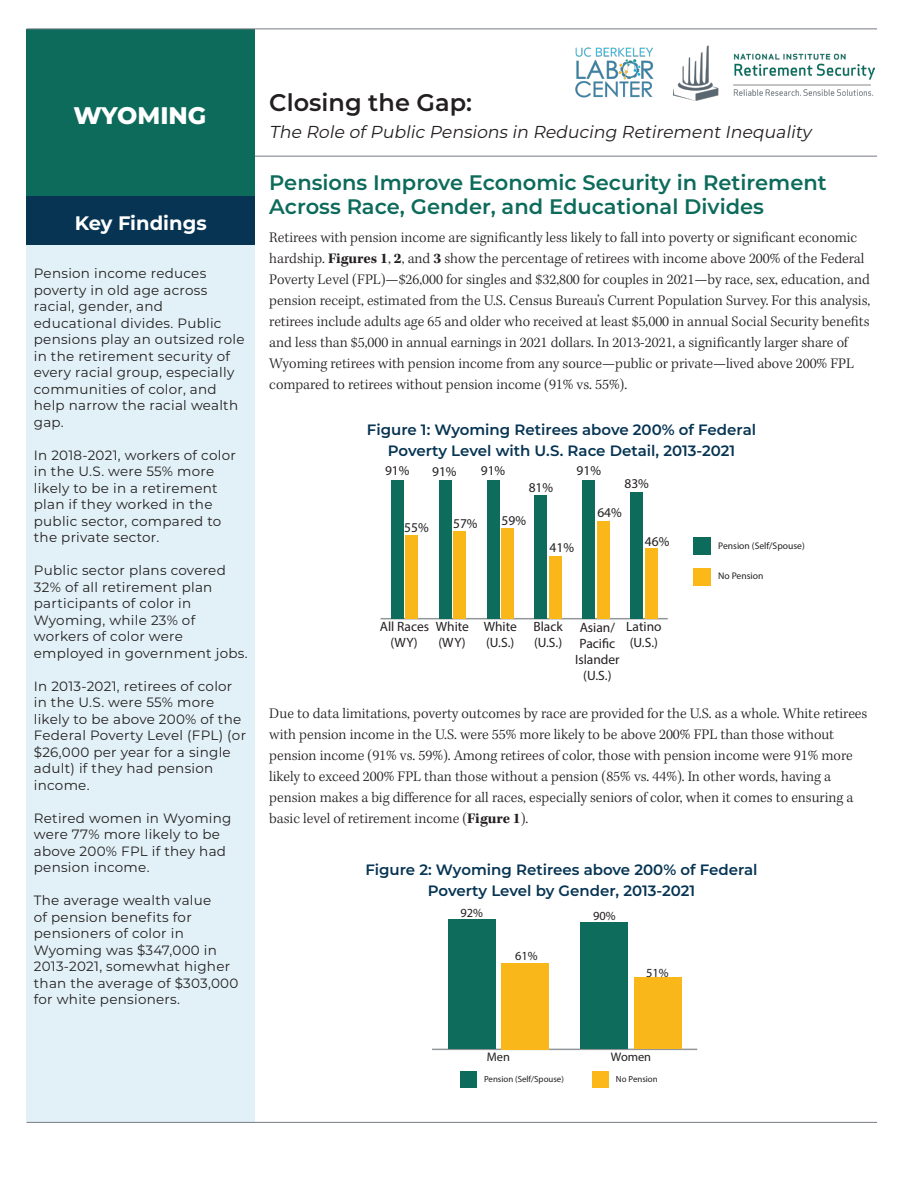
<style>
.page{position:relative;width:918px;height:1188px;background:#fff}
.page>*{position:absolute;margin:0;border:0;box-sizing:border-box;transform-origin:0 0}
.t1{font:600 24px "Montserrat";color:#231f20}
.t2{font:800 24px "Montserrat";color:#fff}
.t3{font:600 21px/24px "Montserrat";color:#0d6b5b}
.t4{font:700 19.5px "Montserrat";color:#fff}
.t5{font:italic 17.25px "Montserrat";color:#231f20}
.t6{font:300 15px/21px "Kepler Std";color:#231f20}
.t7{font:600 15px "Montserrat";color:#063452}
.t8{font:13.5px/16.5px "Montserrat";letter-spacing:.02em;color:#231f20}
.t9{font:13.5px/16.2px "Myriad Pro";color:#231f20}
.t10{font:12.45px "Myriad Pro";color:#231f20}
.t11{font:9.6px "Myriad Pro";color:#231f20}
.t12{font:8.85px "Myriad Pro";color:#231f20}
.s1{font-weight:700}
</style>
<div class="page">
<div style="left:27px;top:29px;width:228px;height:168px;background:#0d6b5b"></div>
<div style="left:27px;top:218px;width:228px;height:904px;background:#e2f1f7"></div>
<div style="left:27px;top:196px;width:228px;height:49px;background:#063452"></div>
<img style="left:674px;top:28px;width:201px;height:73px">
<hr style="left:255px;top:156px;width:622px;height:1px;background:#757b85">
<hr style="left:27px;top:1122px;width:850px;height:1px;background:#757b85">
<hr style="left:27px;top:29px;width:850px;height:1px;background:#757b85">
<img style="left:575px;top:47px;width:79px;height:51px">
<div style="left:693px;top:537px;width:18px;height:18px;background:#0d6b5b"></div>
<div style="left:693px;top:568px;width:18px;height:18px;background:#fcb818"></div>
<hr style="left:381px;top:618px;width:287px;height:1px;background:#939698">
<div style="left:645px;top:548px;width:12px;height:71px;background:#fcb818"></div>
<div style="left:597px;top:521px;width:13px;height:98px;background:#f9b71a"></div>
<div style="left:549px;top:556px;width:13px;height:63px;background:#f9b71a"></div>
<div style="left:501px;top:528px;width:13px;height:91px;background:#f9b71a"></div>
<div style="left:453px;top:532px;width:13px;height:87px;background:#f9b71a"></div>
<div style="left:405px;top:535px;width:13px;height:84px;background:#f9b71a"></div>
<div style="left:630px;top:492px;width:13px;height:127px;background:#0d6b5b"></div>
<div style="left:582px;top:480px;width:13px;height:139px;background:#0e6c5c"></div>
<div style="left:534px;top:495px;width:13px;height:124px;background:#0e6c5c"></div>
<div style="left:487px;top:480px;width:13px;height:139px;background:#0e6c5c"></div>
<div style="left:439px;top:480px;width:13px;height:139px;background:#0e6c5c"></div>
<div style="left:391px;top:480px;width:13px;height:139px;background:#0e6c5c"></div>
<div style="left:461px;top:1071px;width:16px;height:17px;background:#0d6b5b"></div>
<div style="left:593px;top:1071px;width:16px;height:17px;background:#fcb818"></div>
<hr style="left:432px;top:1049px;width:265px;height:1px;background:#939698">
<div style="left:634px;top:977px;width:47px;height:72px;background:#f9b71a"></div>
<div style="left:501px;top:963px;width:48px;height:86px;background:#f9b71a"></div>
<div style="left:581px;top:922px;width:47px;height:127px;background:#0e6c5c"></div>
<div style="left:448px;top:920px;width:48px;height:129px;background:#0e6c5c"></div>
<p class="t2" style="left:74px;top:98px;width:134px">WYOMING</p>
<p class="t4" style="left:75px;top:209px;width:133px">Key Findings</p>
<p class="t8" style="left:34px;top:265px;width:212px">Pension income reduces poverty in old age across racial, gender, and educational divides. Public pensions play an outsized role in the retirement security of every racial group, especially communities of color, and help narrow the racial wealth gap.</p>
<p class="t8" style="left:34px;top:446px;width:203px">In 2018-2021, workers of color in the U.S. were 55% more likely to be in a retirement plan if they worked in the public sector, compared to the private sector.</p>
<p class="t8" style="left:34px;top:562px;width:215px">Public sector plans covered<br>32% of all retirement plan participants of color in<br>Wyoming, while 23% of workers of color were employed in government jobs.</p>
<p class="t8" style="left:34px;top:677px;width:214px">In 2013-2021, retirees of color in the U.S. were 55% more likely to be above 200% of the<br>Federal Poverty Level (FPL) (or $26,000 per year for a single adult) if they had pension income.</p>
<p class="t8" style="left:34px;top:809px;width:199px">Retired women in Wyoming were 77% more likely to be above 200% FPL if they had pension income.</p>
<p class="t8" style="left:34px;top:892px;width:206px">The average wealth value<br>of pension benefits for pensioners of color in<br>Wyoming was $347,000 in<br>2013-2021, somewhat higher than the average of $303,000 for white pensioners.</p>
<p class="t1" style="left:269px;top:85px;width:204px">Closing the Gap:</p>
<p class="t5" style="left:269px;top:120px;width:543px">The Role ofPublic Pensions in Reducing RetirementInequality</p>
<p class="t3" style="left:269px;top:170px;width:559px">Pensions Improve Economic Security in Retirement<br>Across Race, Gender, and Educational Divides</p>
<p class="t6" style="left:269px;top:228px;width:603px">Retirees with pension income are significantly less likely to fall into poverty or significant economic hardship. <span class="s1">Figures 1</span>, <span class="s1">2</span>, and <span class="s1">3</span> show the percentage of retirees with income above 200% of the Federal Poverty Level (FPL)—$26,000 for singles and $32,800 for couples in 2021—by race, sex, education, and pension receipt, estimated from the U.S. Census Bureau’s Current Population Survey. For this analysis, retirees include adults age 65 and older who received at least $5,000 in annual Social Security benefits and less than $5,000 in annual earnings in 2021 dollars. In 2013-2021, a significantly larger share of Wyoming retirees with pension income from any source—public or private—lived above 200% FPL compared to retirees without pension income (91% vs. 55%).</p>
<p class="t7" style="left:367px;top:419px;width:391px">Figure 1: Wyoming Retirees above 200% of Federal</p>
<p class="t7" style="left:388px;top:440px;width:349px">Poverty Level with U.S. Race Detail, 2013-2021</p>
<p class="t9" style="left:385px;top:463px;width:26px">91%</p>
<p class="t9" style="left:432px;top:463px;width:26px">91%</p>
<p class="t9" style="left:481px;top:463px;width:26px">91%</p>
<p class="t9" style="left:577px;top:463px;width:26px">91%</p>
<p class="t9" style="left:529px;top:479px;width:26px">81%</p>
<p class="t9" style="left:624px;top:475px;width:26px">83%</p>
<p class="t9" style="left:404px;top:519px;width:26px">55%</p>
<p class="t9" style="left:453px;top:516px;width:26px">57%</p>
<p class="t9" style="left:502px;top:512px;width:26px">59%</p>
<p class="t9" style="left:550px;top:539px;width:26px">41%</p>
<p class="t9" style="left:597px;top:505px;width:26px">64%</p>
<p class="t9" style="left:645px;top:533px;width:26px">46%</p>
<p class="t9" style="left:380px;top:618px;width:51px;text-align:center">All Races (WY)</p>
<p class="t9" style="left:436px;top:618px;width:35px">White (WY)</p>
<p class="t9" style="left:484px;top:618px;width:35px">White (U.S.)</p>
<p class="t9" style="left:533px;top:618px;width:31px">Black (U.S.)</p>
<p class="t9" style="left:626px;top:618px;width:37px">Latino (U.S.)</p>
<p class="t9" style="left:580px;top:619px;width:37px">Asian/</p>
<p class="t9" style="left:580px;top:635px;width:37px">Pacific</p>
<p class="t9" style="left:575px;top:651px;width:46px">Islander</p>
<p class="t9" style="left:583px;top:668px;width:30px">(U.S.)</p>
<p class="t11" style="left:718px;top:540px;width:88px">Pension (Self/Spouse)</p>
<p class="t11" style="left:718px;top:570px;width:47px">No Pension</p>
<p class="t6" style="left:269px;top:703px;width:600px">Due to data limitations, poverty outcomes by race are provided for the U.S. as a whole. White retirees with pension income in the U.S. were 55% more likely to be above 200% FPL than those without pension income (91% vs. 59%). Among retirees of color, those with pension income were 91% more likely to exceed 200% FPL than those without a pension (85% vs. 44%). In other words, having a pension makes a big difference for all races, especially seniors of color, when it comes to ensuring a basic level of retirement income (<span class="s1">Figure 1</span>).</p>
<p class="t7" style="left:365px;top:859px;width:394px">Figure 2: Wyoming Retirees above 200% of Federal</p>
<p class="t7" style="left:428px;top:880px;width:269px">Poverty Level by Gender, 2013-2021</p>
<p class="t10" style="left:461px;top:905px;width:24px">92%</p>
<p class="t10" style="left:593px;top:908px;width:24px">90%</p>
<p class="t10" style="left:515px;top:948px;width:24px">61%</p>
<p class="t10" style="left:646px;top:965px;width:24px">51%</p>
<p class="t10" style="left:487px;top:1049px;width:25px">Men</p>
<p class="t10" style="left:611px;top:1049px;width:42px">Women</p>
<p class="t12" style="left:484px;top:1074px;width:81px">Pension (Self/Spouse)</p>
<p class="t12" style="left:616px;top:1074px;width:43px">No Pension</p>
</div>
